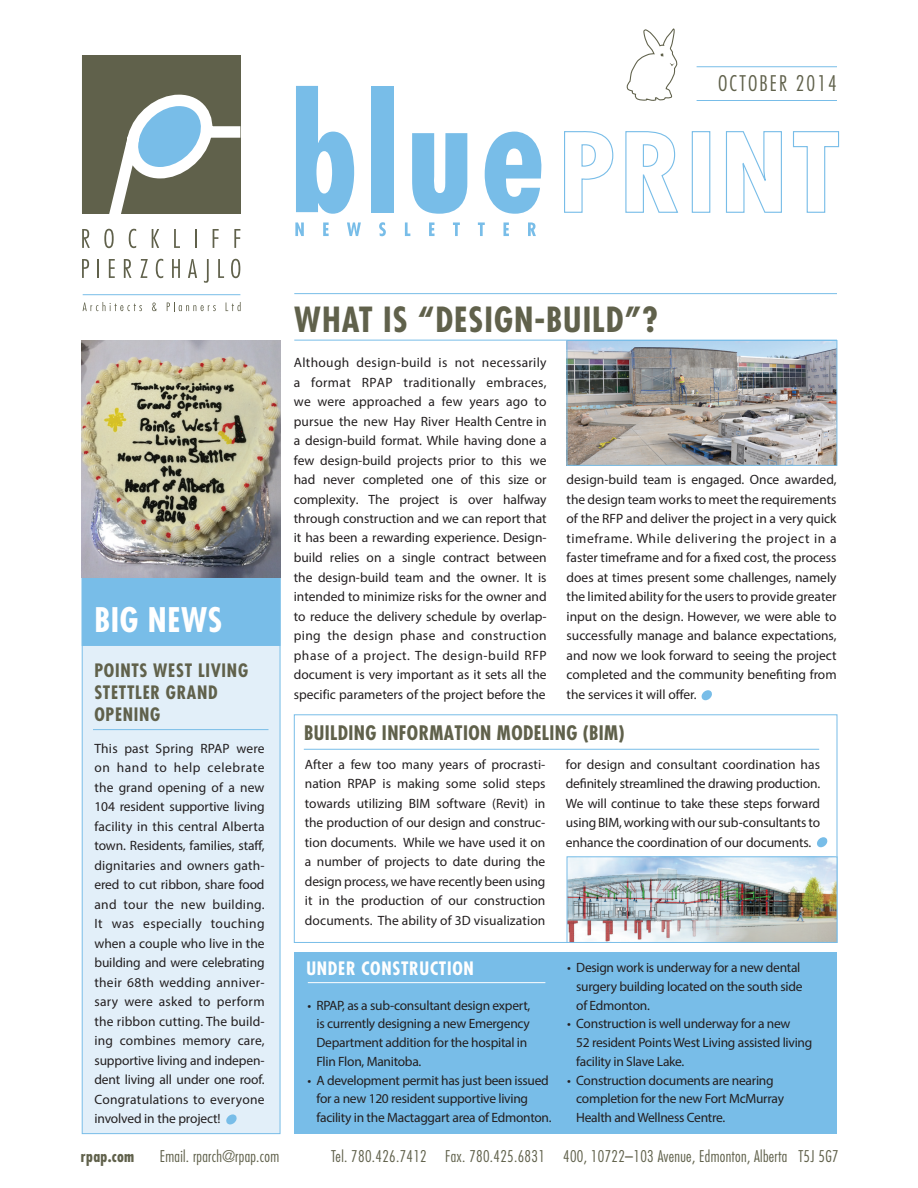
<style>
.page{position:relative;width:918px;height:1188px;background:#fff}
.page>*{position:absolute;margin:0;border:0;box-sizing:border-box;transform-origin:0 0}
.t1{font:700 condensed 33.75px "Futura";letter-spacing:.03em;color:#60614b}
.t2{font:700 condensed 33px "Futura";letter-spacing:.02em;color:#fff}
.t3{font:300 condensed 21px "Futura";letter-spacing:.1em;color:#60614b}
.t4{font:700 condensed 19.5px "Futura";letter-spacing:.02em;color:#60614b}
.t5{font:700 condensed 18px/21.6px "Futura";letter-spacing:.04em;color:#60614b}
.t6{font:700 condensed 18px "Futura";letter-spacing:.04em;color:#fff}
.t7{font:300 condensed 15.75px "Futura";letter-spacing:.02em;color:#60614b}
.t8{font:700 condensed 15.75px "Futura";letter-spacing:.02em;color:#60614b}
.t9{font:13.5px/19.5px "Myriad Pro";letter-spacing:-.02em;color:#231f20;text-align:justify}
</style>
<div class="page">
<img style="left:569px;top:858px;width:266px;height:83px">
<div style="left:567px;top:856px;width:270px;height:87px;border:1px solid #78bde8"></div>
<div style="left:82px;top:358px;width:198px;height:776px;background:#e2eff9;border:1px solid #78bde8"></div>
<hr style="left:83px;top:294px;width:157px;height:1px;background:#78bde8">
<svg style="left:83px;top:302px;width:59px;height:9px"></svg>
<svg style="left:152px;top:302px;width:5px;height:9px"></svg>
<svg style="left:167px;top:302px;width:49px;height:9px"></svg>
<svg style="left:226px;top:302px;width:15px;height:9px"></svg>
<svg style="left:82px;top:259px;width:7px;height:19px"></svg>
<svg style="left:98px;top:259px;width:1px;height:19px"></svg>
<svg style="left:109px;top:259px;width:6px;height:19px"></svg>
<svg style="left:124px;top:259px;width:8px;height:19px"></svg>
<svg style="left:140px;top:259px;width:8px;height:19px"></svg>
<svg style="left:156px;top:259px;width:7px;height:19px"></svg>
<svg style="left:172px;top:259px;width:8px;height:19px"></svg>
<svg style="left:188px;top:259px;width:9px;height:19px"></svg>
<svg style="left:204px;top:259px;width:5px;height:24px"></svg>
<svg style="left:218px;top:259px;width:6px;height:19px"></svg>
<svg style="left:231px;top:259px;width:9px;height:19px"></svg>
<svg style="left:82px;top:55px;width:159px;height:193px"></svg>
<svg style="left:626px;top:29px;width:52px;height:72px"></svg>
<svg style="left:296px;top:86px;width:58px;height:128px"></svg>
<div style="left:371px;top:86px;width:23px;height:126px;background:#78bde8"></div>
<svg style="left:412px;top:133px;width:55px;height:81px"></svg>
<svg style="left:485px;top:132px;width:57px;height:82px"></svg>
<svg style="left:564px;top:131px;width:50px;height:82px"></svg>
<svg style="left:625px;top:131px;width:54px;height:82px"></svg>
<div style="left:692px;top:131px;width:18px;height:82px;background:#fff;border:1px solid #78bde8"></div>
<svg style="left:725px;top:131px;width:57px;height:82px"></svg>
<svg style="left:793px;top:131px;width:47px;height:82px"></svg>
<svg style="left:295px;top:222px;width:9px;height:14px"></svg>
<svg style="left:323px;top:222px;width:6px;height:14px"></svg>
<svg style="left:347px;top:222px;width:14px;height:14px"></svg>
<svg style="left:379px;top:222px;width:7px;height:14px"></svg>
<svg style="left:405px;top:222px;width:5px;height:14px"></svg>
<svg style="left:429px;top:222px;width:6px;height:14px"></svg>
<svg style="left:453px;top:222px;width:7px;height:14px"></svg>
<svg style="left:478px;top:222px;width:7px;height:14px"></svg>
<svg style="left:503px;top:222px;width:6px;height:14px"></svg>
<svg style="left:528px;top:222px;width:8px;height:14px"></svg>
<div style="left:294px;top:952px;width:543px;height:182px;background:#78bde8"></div>
<div style="left:82px;top:460px;width:198px;height:186px;background:#78bde8"></div>
<img style="left:82px;top:340px;width:198px;height:238px">
<hr style="left:294px;top:293px;width:543px;height:1px;background:#78bde8">
<hr style="left:294px;top:340px;width:543px;height:1px;background:#78bde8">
<hr style="left:697px;top:66px;width:140px;height:1px;background:#78bde8">
<hr style="left:697px;top:100px;width:140px;height:1px;background:#78bde8">
<hr style="left:308px;top:982px;width:237px;height:1px;background:#fff">
<img style="left:569px;top:342px;width:266px;height:122px">
<div style="left:567px;top:340px;width:270px;height:126px;border:1px solid #78bde8"></div>
<svg style="left:701px;top:690px;width:11px;height:10px"></svg>
<svg style="left:817px;top:837px;width:11px;height:10px"></svg>
<hr style="left:304px;top:749px;width:515px;height:1px;background:#78bde8">
<svg style="left:226px;top:1114px;width:11px;height:10px"></svg>
<hr style="left:93px;top:729px;width:176px;height:1px;background:#78bde8">
<h3 class="t3" style="left:718px;top:70px;width:120px">OCTOBER 2014</h3>
<h2 class="t2" style="left:94px;top:599px;width:130px">BIG NEWS</h2>
<h3 class="t5" style="left:94px;top:660px;width:155px">POINTS WEST LIVING<br>STETTLER GRAND<br>OPENING</h3>
<p class="t9" style="left:94px;top:739px;width:172px">This past Spring RPAP were on hand to help celebrate the grand opening of a new 104 resident supportive living facility in this central Alberta town. Residents, families, staff, dignitaries and owners gath&shy;ered to cut ribbon, share food and tour the new building.<br>It was especially touching when a couple who live in the building and were celebrating their 68th wedding anniver&shy;sary were asked to perform the ribbon cutting. The build&shy;ing combines memory care, supportive living and indepen&shy;dent living all under one roof.<br>Congratulations to everyone involved in the project!</p>
<h1 class="t1" style="left:294px;top:297px;width:365px">WHAT IS “DESIGN-BUILD”?</h1>
<p class="t9" style="left:294px;top:353px;width:254px">Although design-build is not necessarily a format RPAP traditionally embraces, we were approached a few years ago to pursue the new Hay River Health Centre in a design-build format. While having done a few design-build projects prior to this we had never completed one of this size or complexity. The project is over halfway through construction and we can report that it has been a rewarding experience. Design&shy;build relies on a single contract between the design-build team and the owner. It is intended to minimize risks for the owner and to reduce the delivery schedule by overlap&shy;ping the design phase and construction phase of a project. The design-build RFP document is very important as it sets all the specific parameters of the project before the</p>
<p class="t9" style="left:567px;top:470px;width:272px">design-build team is engaged. Once awarded, the design team works to meet the requirements of the RFP and deliver the project in a very quick timeframe. While delivering the project in a faster timeframe and for a fixed cost, the process does at times present some challenges, namely the limited ability for the users to provide greater input on the design. However, we were able to successfully manage and balance expectations, and now we look forward to seeing the project completed and the community benefiting from the services it will offer.</p>
<h3 class="t4" style="left:304px;top:721px;width:322px">BUILDING INFORMATION MODELING (BIM)</h3>
<p class="t9" style="left:305px;top:754px;width:242px">After a few too many years of procrasti&shy;nation RPAP is making some solid steps towards utilizing BIM software (Revit) in the production of our design and construc&shy;tion documents. While we have used it on a number of projects to date during the design process, we have recently been using it in the production of our construction documents. The ability of 3D visualization</p>
<h3 class="t6" style="left:306px;top:957px;width:169px">UNDER CONSTRUCTION</h3>
<p class="t9" style="left:317px;top:996px;width:215px;line-height:18.8px;text-align:left;text-indent:-9px">• RPAP, as a sub-consultant design expert, is currently designing a new Emergency Department addition for the hospital in Flin Flon, Manitoba.</p>
<p class="t9" style="left:317px;top:1071px;width:237px;line-height:18.8px;text-align:left;text-indent:-9px">• A development permit has just been issued for a new 120 resident supportive living facility in the Mactaggart area of Edmonton.</p>
<p class="t9" style="left:566px;top:754px;width:256px">for design and consultant coordination has definitely streamlined the drawing production.<br>We will continue to take these steps forward using BIM, working with our sub-consultants to enhance the coordination of our documents.</p>
<p class="t9" style="left:576px;top:958px;width:228px;line-height:18.8px;text-align:left;text-indent:-9px">• Design work is underway for a new dental surgery building located on the south side of Edmonton.</p>
<p class="t9" style="left:576px;top:1014px;width:238px;line-height:18.8px;text-align:left;text-indent:-9px">• Construction is well underway for a new<br>52 resident Points West Living assisted living facility in Slave Lake.</p>
<p class="t9" style="left:576px;top:1071px;width:209px;line-height:18.8px;text-align:left;text-indent:-9px">• Construction documents are nearing completion for the new Fort McMurray<br>Health and Wellness Centre.</p>
<p class="t8" style="left:81px;top:1147px;width:55px">rpap.com</p>
<p class="t7" style="left:160px;top:1147px;width:121px">Email. rparch@rpap.com</p>
<p class="t7" style="left:331px;top:1147px;width:509px">Tel. 780.426.7412 Fax. 780.425.6831 400, 10722–103 Avenue, Edmonton, Alberta T5J 5G7</p>
</div>
